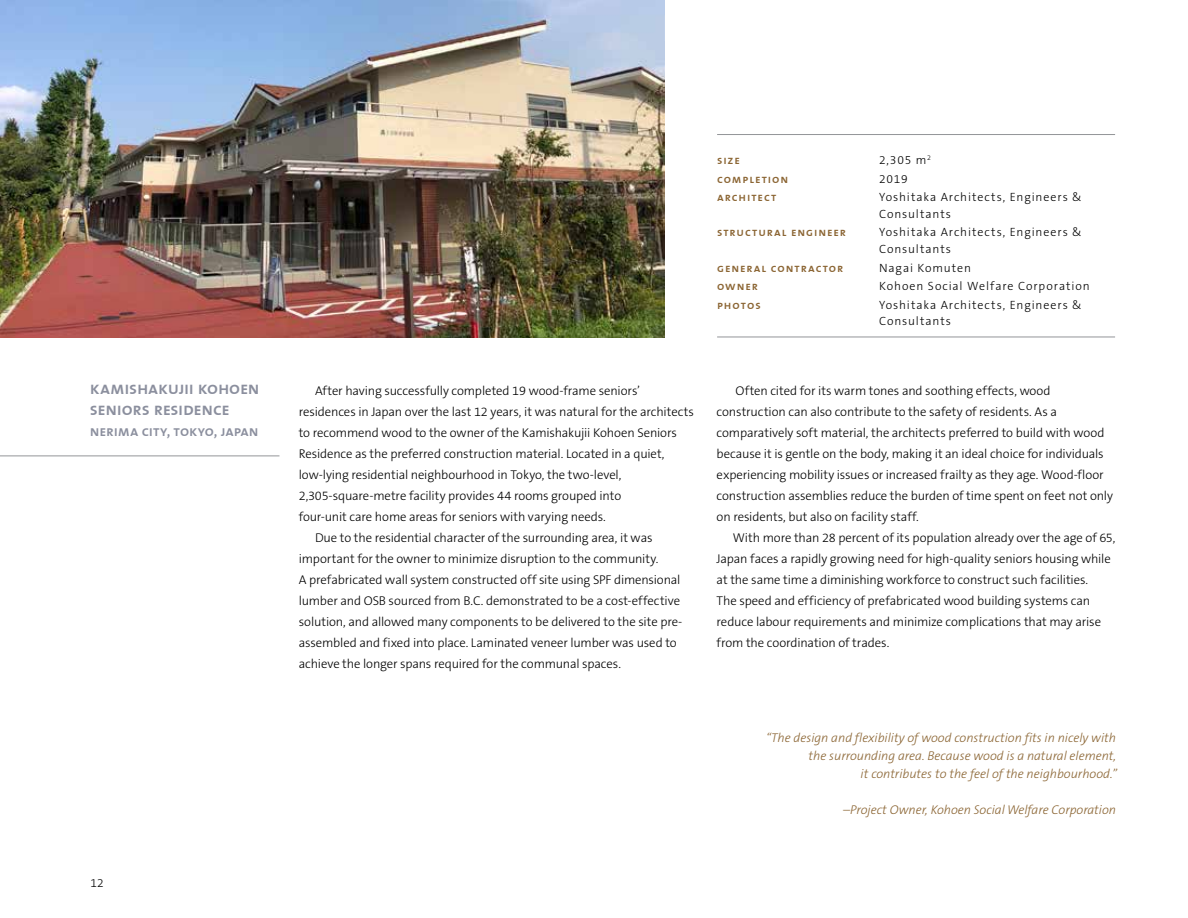
<style>
.page{position:relative;width:1188px;height:918px;background:#fff}
.page>*{position:absolute;margin:0;border:0;box-sizing:border-box;transform-origin:0 0}
.t1{font:600 18px/21px "The Sans Caps";letter-spacing:-.015em;color:#8b8f9e}
.t2{font:600 15px "The Sans Caps";letter-spacing:-.005em;color:#8b8f9e}
.t3{font:300 12.75px/21px "The Sans B3";letter-spacing:-.01em;color:#000}
.t4{font:italic 300 12.75px/18px "The Sans B3";color:#8b6533;text-align:right}
.t5{font:300 12px/16.5px "The Sans B3";letter-spacing:.075em;color:#000}
.t6{font:600 12px "The Sans Caps";letter-spacing:.08em;color:#8b6533}
</style>
<div class="page">
<img style="left:0;top:0;width:664px;height:338px">
<hr style="left:0;top:456px;width:279px;height:1px;background:#939598">
<hr style="left:717px;top:134px;width:398px;height:1px;background:#939598">
<hr style="left:717px;top:337px;width:398px;height:1px;background:#939598">
<h1 class="t1" style="left:90px;top:377px;width:171px">kamishakujii kohoen seniors residence</h1>
<p class="t2" style="left:90px;top:419px;width:170px">nerima city, tokyo, japan</p>
<p class="t5" style="left:90px;top:875px;width:15px">12</p>
<p class="t6" style="left:717px;top:150px;width:24px">size</p>
<p class="t5" style="left:879px;top:152px;width:53px">2,305 m<sup>2</sup></p>
<p class="t6" style="left:717px;top:169px;width:73px">completion</p>
<p class="t5" style="left:879px;top:171px;width:30px">2019</p>
<p class="t6" style="left:717px;top:187px;width:61px">architect</p>
<p class="t5" style="left:879px;top:189px;width:204px">Yoshitaka Architects, Engineers &amp;<br>Consultants</p>
<p class="t6" style="left:717px;top:222px;width:131px">structural engineer</p>
<p class="t5" style="left:879px;top:225px;width:204px">Yoshitaka Architects, Engineers &amp;<br>Consultants</p>
<p class="t6" style="left:717px;top:258px;width:128px">general contractor</p>
<p class="t5" style="left:879px;top:260px;width:93px">Nagai Komuten</p>
<p class="t6" style="left:717px;top:276px;width:42px">owner</p>
<p class="t5" style="left:879px;top:278px;width:212px">Kohoen Social Welfare Corporation</p>
<p class="t6" style="left:717px;top:295px;width:45px">photos</p>
<p class="t5" style="left:879px;top:297px;width:204px">Yoshitaka Architects, Engineers &amp;<br>Consultants</p>
<p class="t3" style="left:315px;top:381px;width:327px">After having successfully completed 19 wood-frame seniors’</p>
<p class="t3" style="left:299px;top:402px;width:397px">residences in Japan over the last 12 years, it was natural for the architects</p>
<p class="t3" style="left:299px;top:423px;width:380px">to recommend wood to the owner of the Kamishakujii Kohoen Seniors</p>
<p class="t3" style="left:299px;top:444px;width:367px">Residence as the preferred construction material. Located in a quiet,</p>
<p class="t3" style="left:299px;top:465px;width:324px">low-lying residential neighbourhood in Tokyo, the two-level,</p>
<p class="t3" style="left:299px;top:486px;width:324px">2,305-square-metre facility provides 44 rooms grouped into</p>
<p class="t3" style="left:299px;top:507px;width:309px">four-unit care home areas for seniors with varying needs.</p>
<p class="t3" style="left:315px;top:528px;width:339px">Due to the residential character of the surrounding area, it was</p>
<p class="t3" style="left:299px;top:549px;width:361px">important for the owner to minimize disruption to the community.</p>
<p class="t3" style="left:299px;top:570px;width:383px">A prefabricated wall system constructed off site using SPF dimensional</p>
<p class="t3" style="left:299px;top:591px;width:383px">lumber and OSB sourced from B.C. demonstrated to be a cost-effective</p>
<p class="t3" style="left:299px;top:612px;width:385px">solution, and allowed many components to be delivered to the site pre-</p>
<p class="t3" style="left:299px;top:633px;width:380px">assembled and fixed into place. Laminated veneer lumber was used to</p>
<p class="t3" style="left:299px;top:654px;width:324px">achieve the longer spans required for the communal spaces.</p>
<p class="t3" style="left:717px;top:381px;width:398px;text-indent:19px">Often cited for its warm tones and soothing effects, wood construction can also contribute to the safety of residents. As a comparatively soft material, the architects preferred to build with wood because it is gentle on the body, making it an ideal choice for individuals experiencing mobility issues or increased frailty as they age. Wood-floor construction assemblies reduce the burden of time spent on feet not only on residents, but also on facility staff.</p>
<p class="t3" style="left:717px;top:527px;width:400px;text-indent:16px">With more than 28 percent of its population already over the age of 65, Japan faces a rapidly growing need for high-quality seniors housing while at the same time a diminishing workforce to construct such facilities.<br>The speed and efficiency of prefabricated wood building systems can reduce labour requirements and minimize complications that may arise from the coordination of trades.</p>
<p class="t4" style="left:766px;top:729px;width:352px">“The design and flexibility of wood construction fits in nicely with the surrounding area. Because wood is a natural element,<br>it contributes to the feel of the neighbourhood.”</p>
<p class="t4" style="left:843px;top:801px;width:275px">–Project Owner, Kohoen Social Welfare Corporation</p>
</div>
